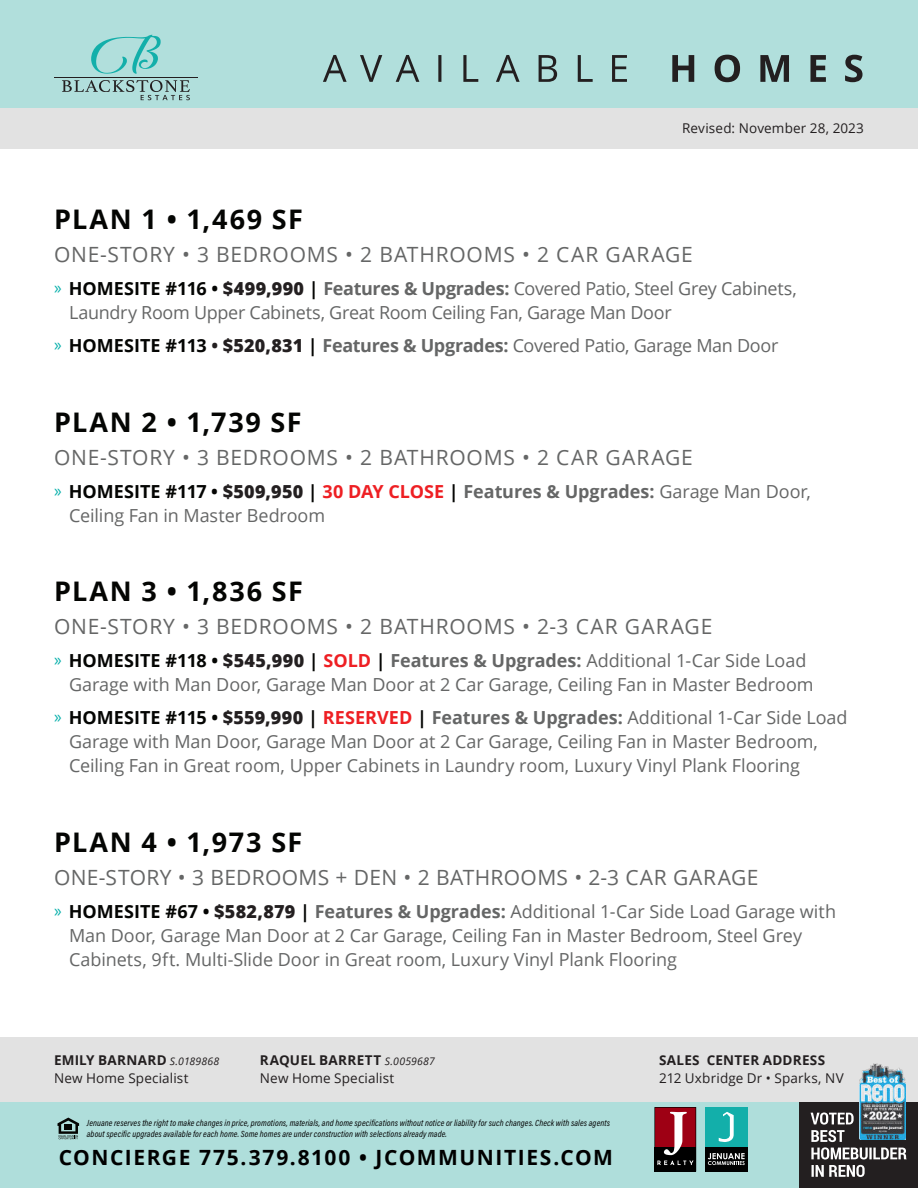
<style>
.page{position:relative;width:918px;height:1188px;background:#fff}
.page>*{position:absolute;margin:0;border:0;box-sizing:border-box;transform-origin:0 0}
.t1{font:700 27px "Open Sans";letter-spacing:.06em;color:#040503}
.t2{font:21px "Open Sans";letter-spacing:.035em;color:#656666}
.t3{font:21px "Open Sans";letter-spacing:.015em;color:#656666}
.t4{font:700 21px "Open Sans";letter-spacing:.075em;color:#000}
.t5{font:18px/24px "Open Sans";letter-spacing:-.005em;color:#656666}
.t6{font:13.5px/18px "Open Sans";letter-spacing:.01em;color:#231f20}
.t7{font:700 13.5px "Open Sans";letter-spacing:.02em;color:#231f20}
.t8{font:9px/10.5px "Acumin Variable Concept";letter-spacing:.015em;color:#000}
.s1{font-family:"Myriad Pro";color:#00aea9}
.s2{font-weight:700;color:#040503}
.s3{font-weight:800;color:#231f20}
.s4{font-weight:700}
.s5{font-weight:700;color:#231f20}
.s6{font-weight:700;color:#ee1f23}
.s7{font-style:italic;font-size:10.5px}
</style>
<div class="page">
<div style="left:0;top:0;width:918px;height:135px;background:#b1dfdc"></div>
<svg style="left:91px;top:35px;width:70px;height:39px"></svg>
<svg style="left:62px;top:80px;width:128px;height:20px"></svg>
<hr style="left:54px;top:77px;width:144px;height:1px;background:#231f20">
<svg style="left:323px;top:55px;width:540px;height:27px"></svg>
<div style="left:0;top:108px;width:918px;height:40px;background:#e2e2e2"></div>
<div style="left:0;top:1037px;width:918px;height:65px;background:#e2e2e2"></div>
<div style="left:0;top:1102px;width:918px;height:86px;background:#afdedb"></div>
<div style="left:799px;top:1102px;width:119px;height:86px;background:#231f20"></div>
<svg style="left:811px;top:1113px;width:96px;height:64px"></svg>
<svg style="left:58px;top:1118px;width:21px;height:21px"></svg>
<svg style="left:654px;top:1107px;width:42px;height:64px;background:#732731"></svg>
<div style="left:705px;top:1147px;width:43px;height:24px;background:#000"></div>
<div style="left:705px;top:1107px;width:43px;height:40px;background:#13afaa"></div>
<svg style="left:719px;top:1112px;width:15px;height:30px"></svg>
<svg style="left:708px;top:1153px;width:37px;height:12px"></svg>
<img style="left:860px;top:1064px;width:46px;height:75px">
<p class="t6" style="left:682px;top:121px;width:183px">Revised: November 28, 2023</p>
<h1 class="t1" style="left:54px;top:209px;width:250px">PLAN 1 • 1,469 SF</h1>
<p class="t2" style="left:54px;top:246px;width:641px">ONE-STORY • 3 BEDROOMS • 2 BATHROOMS • 2 CAR GARAGE</p>
<p class="t5" style="left:69px;top:278px;width:729px;text-indent:-15px"><span class="s1">»</span> <span class="s2">HOMESITE #116 •</span> <span class="s3">$499,990</span> <span class="s2">|</span> <span class="s4">Features &amp; Upgrades:</span> Covered Patio, Steel Grey Cabinets,<br>Laundry Room Upper Cabinets, Great Room Ceiling Fan, Garage Man Door</p>
<p class="t5" style="left:54px;top:335px;width:726px"><span class="s1">»</span> <span class="s2">HOMESITE #113</span> <span class="s5">•</span> <span class="s3">$520,831</span> <span class="s2">|</span> <span class="s4">Features &amp; Upgrades:</span> Covered Patio, Garage Man Door</p>
<h1 class="t1" style="left:54px;top:411px;width:249px">PLAN 2 • 1,739 SF</h1>
<p class="t2" style="left:54px;top:449px;width:641px">ONE-STORY • 3 BEDROOMS • 2 BATHROOMS • 2 CAR GARAGE</p>
<p class="t5" style="left:69px;top:481px;width:743px;text-indent:-15px"><span class="s1">»</span> <span class="s2">HOMESITE #117 •</span> <span class="s3">$509,950</span> <span class="s2">|</span> <span class="s6">30 DAY CLOSE</span> <span class="s2">|</span> <span class="s4">Features &amp; Upgrades:</span> Garage Man Door,<br>Ceiling Fan in Master Bedroom</p>
<h1 class="t1" style="left:54px;top:581px;width:250px">PLAN 3 • 1,836 SF</h1>
<p class="t2" style="left:54px;top:618px;width:660px">ONE-STORY • 3 BEDROOMS • 2 BATHROOMS • 2-3 CAR GARAGE</p>
<p class="t5" style="left:69px;top:650px;width:746px;text-indent:-15px"><span class="s1">»</span> <span class="s2">HOMESITE #118 •</span> <span class="s3">$545,990</span> <span class="s2">|</span> <span class="s6">SOLD</span> <span class="s2">|</span> <span class="s4">Features &amp; Upgrades:</span> Additional 1-Car Side Load<br>Garage with Man Door, Garage Man Door at 2 Car Garage, Ceiling Fan in Master Bedroom</p>
<p class="t5" style="left:69px;top:707px;width:780px;text-indent:-15px"><span class="s1">»</span> <span class="s2">HOMESITE #115 •</span> <span class="s3">$559,990</span> <span class="s2">|</span> <span class="s6">RESERVED</span> <span class="s2">|</span> <span class="s4">Features &amp; Upgrades:</span> Additional 1-Car Side Load<br>Garage with Man Door, Garage Man Door at 2 Car Garage, Ceiling Fan in Master Bedroom,<br>Ceiling Fan in Great room, Upper Cabinets in Laundry room, Luxury Vinyl Plank Flooring</p>
<h1 class="t1" style="left:54px;top:831px;width:250px">PLAN 4 • 1,973 SF</h1>
<p class="t3" style="left:54px;top:869px;width:706px">ONE-STORY • 3 BEDROOMS + DEN • 2 BATHROOMS • 2-3 CAR GARAGE</p>
<p class="t5" style="left:69px;top:901px;width:769px;text-indent:-15px"><span class="s1">»</span> <span class="s2">HOMESITE #67 •</span> <span class="s3">$582,879</span> <span class="s2">|</span> <span class="s4">Features &amp; Upgrades:</span> Additional 1-Car Side Load Garage with<br>Man Door, Garage Man Door at 2 Car Garage, Ceiling Fan in Master Bedroom, Steel Grey<br>Cabinets, 9ft. Multi-Slide Door in Great room, Luxury Vinyl Plank Flooring</p>
<p class="t6" style="left:260px;top:1053px;width:177px"><span class="s4">RAQUEL BARRETT</span> <span class="s7">S.0059687<br></span>New Home Specialist</p>
<p class="t6" style="left:54px;top:1053px;width:167px"><span class="s4">EMILY BARNARD</span> <span class="s7">S.0189868<br></span>New Home Specialist</p>
<p class="t7" style="left:659px;top:1056px;width:168px">SALES CENTER ADDRESS</p>
<p class="t6" style="left:659px;top:1071px;width:186px">212 Uxbridge Dr • Sparks, NV</p>
<p class="t8" style="left:87px;top:1119px;width:525px">Jenuane reserves the right to make changes in price, promotions, materials, and home specifications without notice or liability for such changes. Check with sales agents about specific upgrades available for each home. Some homes are under construction with selections already made.</p>
<p class="t4" style="left:59px;top:1150px;width:556px">CONCIERGE 775.379.8100 • JCOMMUNITIES.COM</p>
</div>
